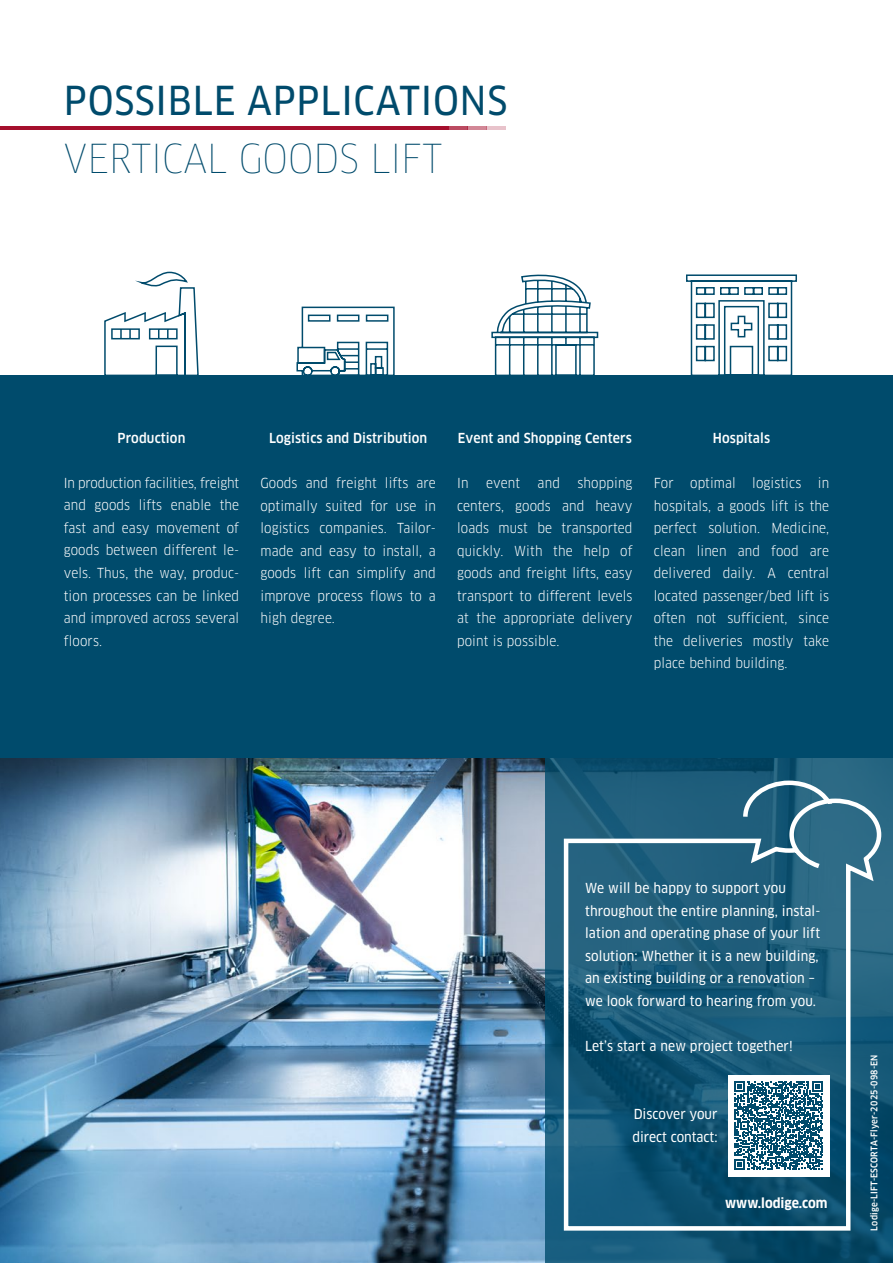
<style>
.page{position:relative;width:893px;height:1263px;background:#fff}
.page>*{position:absolute;margin:0;border:0;box-sizing:border-box;transform-origin:0 0}
.t1{font:39px "Clan Pro Narr News";letter-spacing:.02em;color:#004b6c}
.t2{font:100 39px "Clan Pro Narr";color:#004b6c}
.t3{font:13.5px/22.5px "Clan Pro Narr";letter-spacing:.01em;color:#fff;text-align:justify}
.t4{font:13.5px/22.5px "Clan Pro Narr News";letter-spacing:.01em;color:#fff}
.t5{font:500 13.5px "Clan Pro Narr";letter-spacing:.01em;color:#fff}
.t6{font:700 13.5px "Clan Pro Narr";color:#fff}
.t7{font:500 9px "Clan Pro Narr";letter-spacing:.025em;color:#fff}
</style>
<div class="page">
<img style="left:0;top:758px;width:545px;height:505px">
<svg style="left:545px;top:758px;width:348px;height:505px;background:#155675"></svg>
<svg style="left:562px;top:778px;width:321px;height:455px;background:#25627f"></svg>
<div style="left:728px;top:1075px;width:101px;height:101px;background:#fff"></div>
<svg style="left:734px;top:1081px;width:89px;height:89px"></svg>
<div style="left:0;top:375px;width:893px;height:383px;background:#004b6c"></div>
<hr style="left:449px;top:126px;width:19px;height:3px;background:#a50f2d">
<hr style="left:468px;top:126px;width:19px;height:3px;background:#a50f2d">
<hr style="left:487px;top:126px;width:19px;height:3px;background:#a50f2d">
<hr style="left:0;top:126px;width:449px;height:3px;background:#a50f2d">
<svg style="left:104px;top:271px;width:95px;height:104px"></svg>
<svg style="left:686px;top:274px;width:111px;height:101px"></svg>
<svg style="left:296px;top:306px;width:99px;height:69px"></svg>
<svg style="left:491px;top:274px;width:108px;height:101px"></svg>
<h1 class="t1" style="left:64px;top:78px;width:445px">POSSIBLE APPLICATIONS</h1>
<h1 class="t2" style="left:64px;top:135px;width:380px">VERTICAL GOODS LIFT</h1>
<p class="t5" style="left:118px;top:430px;width:69px">Production</p>
<p class="t3" style="left:64px;top:472px;width:177px">In production facilities, freight and goods lifts enable the fast and easy movement of goods between different le&shy;vels. Thus, the way, produc&shy;tion processes can be linked and improved across several floors.</p>
<p class="t5" style="left:269px;top:430px;width:160px">Logistics and Distribution</p>
<p class="t3" style="left:260px;top:472px;width:177px">Goods and freight lifts are optimally suited for use in logistics companies. Tailor&shy;made and easy to install, a goods lift can simplify and improve process flows to a high degree.</p>
<p class="t5" style="left:458px;top:430px;width:175px">Event and Shopping Centers</p>
<p class="t3" style="left:457px;top:472px;width:13px">In</p>
<p class="t3" style="left:486px;top:472px;width:35px">event</p>
<p class="t3" style="left:538px;top:472px;width:24px">and</p>
<p class="t3" style="left:457px;top:472px;width:177px;text-indent:120px">shopping centers, goods and heavy loads must be transported quickly. With the help of goods and freight lifts, easy transport to different levels at the appropriate delivery point is possible.</p>
<p class="t5" style="left:713px;top:430px;width:59px">Hospitals</p>
<p class="t3" style="left:654px;top:472px;width:177px">For optimal logistics in hospitals, a goods lift is the perfect solution. Medicine, clean linen and food are delivered daily. A central located passenger/bed lift is often not sufficient, since the deliveries mostly take place behind building.</p>
<p class="t4" style="left:585px;top:877px;width:237px">We will be happy to support you throughout the entire planning, instal&shy;lation and operating phase of your lift solution: Whether it is a new building, an existing building or a renovation – we look forward to hearing from you.</p>
<p class="t4" style="left:585px;top:1034px;width:209px">Let’s start a new project together!</p>
<p class="t4" style="left:632px;top:1103px;width:87px">Discover your direct contact:</p>
<p class="t6" style="left:725px;top:1195px;width:104px">www.lodige.com</p>
<p class="t7" style="left:869px;top:1230px;width:178px;rotate:-90deg">Lodige-LIFT-ESCORTA-Flyer-2025-098-EN</p>
</div>
